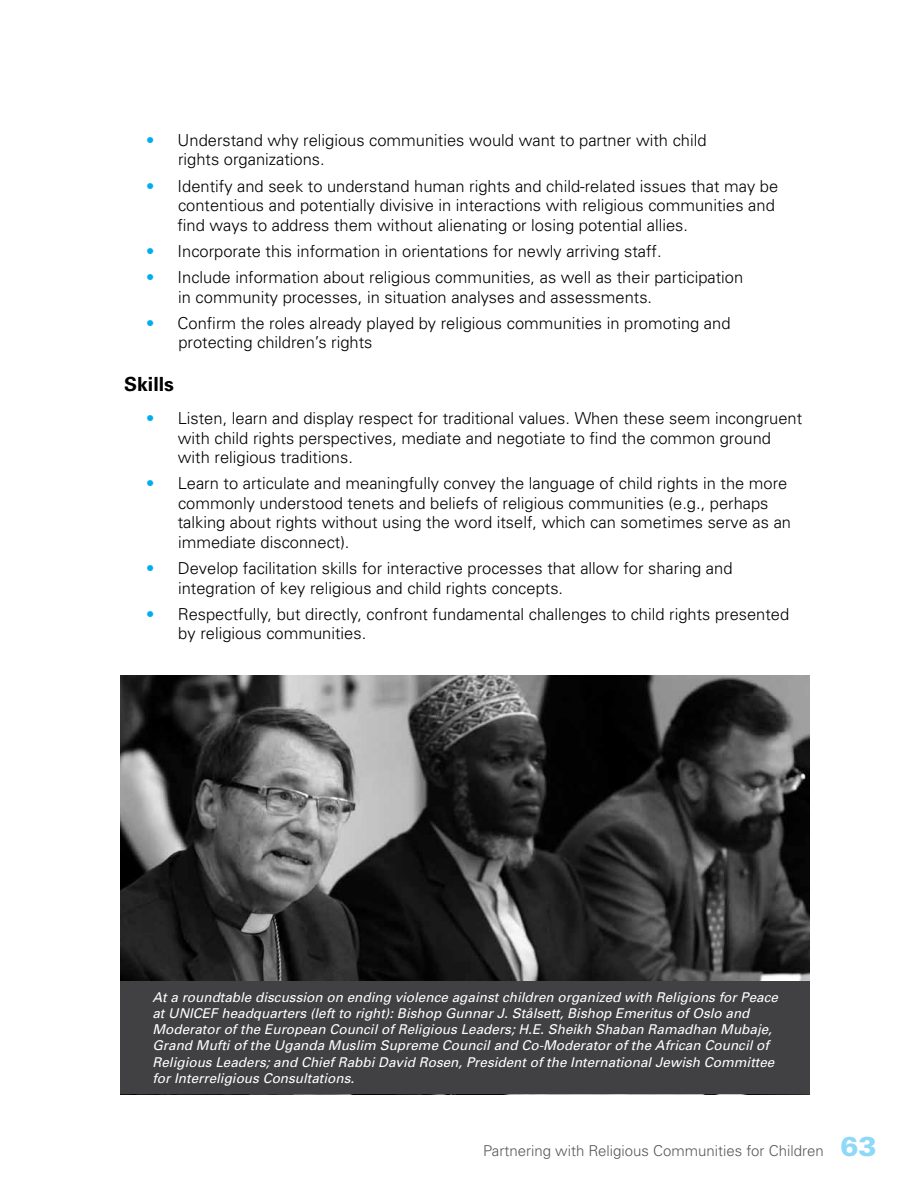
<style>
.page{position:relative;width:918px;height:1188px;background:#fff}
.page>*{position:absolute;margin:0;border:0;box-sizing:border-box;transform-origin:0 0}
.t1{font:700 19.5px "Univers";color:#000}
.t2{font:300 16.5px/19.5px "Univers";color:#000}
.t3{font:300 15px "Univers LT Std";color:#58595b}
.t4{font:italic 13.5px/16.2px "Univers";color:#fff}
.s1{font-weight:900;color:#00aeef}
.s2{font-weight:900;font-size:27px;color:#8ed8f8}
</style>
<div class="page">
<img style="left:121px;top:675px;width:689px;height:306px">
<div style="left:121px;top:981px;width:689px;height:113px;background:#414042"></div>
<p class="t2" style="left:178px;top:130px;width:530px;text-indent:-32px"><span class="s1">•</span> Understand why religious communities would want to partner with child rights organizations.</p>
<p class="t2" style="left:177px;top:175px;width:602px;text-indent:-31px"><span class="s1">•</span> Identify and seek to understand human rights and child-related issues that may be contentious and potentially divisive in interactions with religious communities and find ways to address them without alienating or losing potential allies.</p>
<p class="t2" style="left:146px;top:241px;width:517px"><span class="s1">•</span> Incorporate this information in orientations for newly arriving staff.</p>
<p class="t2" style="left:178px;top:267px;width:567px;text-indent:-32px"><span class="s1">•</span> Include information about religious communities, as well as their participation in community processes, in situation analyses and assessments.</p>
<p class="t2" style="left:178px;top:313px;width:554px;text-indent:-32px"><span class="s1">•</span> Confirm the roles already played by religious communities in promoting and protecting children’s rights</p>
<p class="t1" style="left:124px;top:372px;width:51px">Skills</p>
<p class="t2" style="left:178px;top:408px;width:626px;text-indent:-32px"><span class="s1">•</span> Listen, learn and display respect for traditional values. When these seem incongruent with child rights perspectives, mediate and negotiate to find the common ground with religious traditions.</p>
<p class="t2" style="left:178px;top:473px;width:615px;text-indent:-31px"><span class="s1">•</span> Learn to articulate and meaningfully convey the language of child rights in the more commonly understood tenets and beliefs of religious communities (e.g., perhaps talking about rights without using the word itself, which can sometimes serve as an immediate disconnect).</p>
<p class="t2" style="left:178px;top:558px;width:556px;text-indent:-32px"><span class="s1">•</span> Develop facilitation skills for interactive processes that allow for sharing and integration of key religious and child rights concepts.</p>
<p class="t2" style="left:178px;top:604px;width:612px;text-indent:-32px"><span class="s1">•</span> Respectfully, but directly, confront fundamental challenges to child rights presented by religious communities.</p>
<p class="t4" style="left:152px;top:989px;width:627px">At a roundtable discussion on ending violence against children organized with Religions for Peace at UNICEF headquarters (left to right): Bishop Gunnar J. Stålsett, Bishop Emeritus of Oslo and Moderator of the European Council of Religious Leaders; H.E. Sheikh Shaban Ramadhan Mubaje, Grand Mufti of the Uganda Muslim Supreme Council and Co-Moderator of the African Council of Religious Leaders; and Chief Rabbi David Rosen, President of the International Jewish Committee for Interreligious Consultations.</p>
<p class="t3" style="left:483px;top:1142px;width:395px">Partnering with Religious Communities for Children <span class="s2">63</span></p>
</div>
